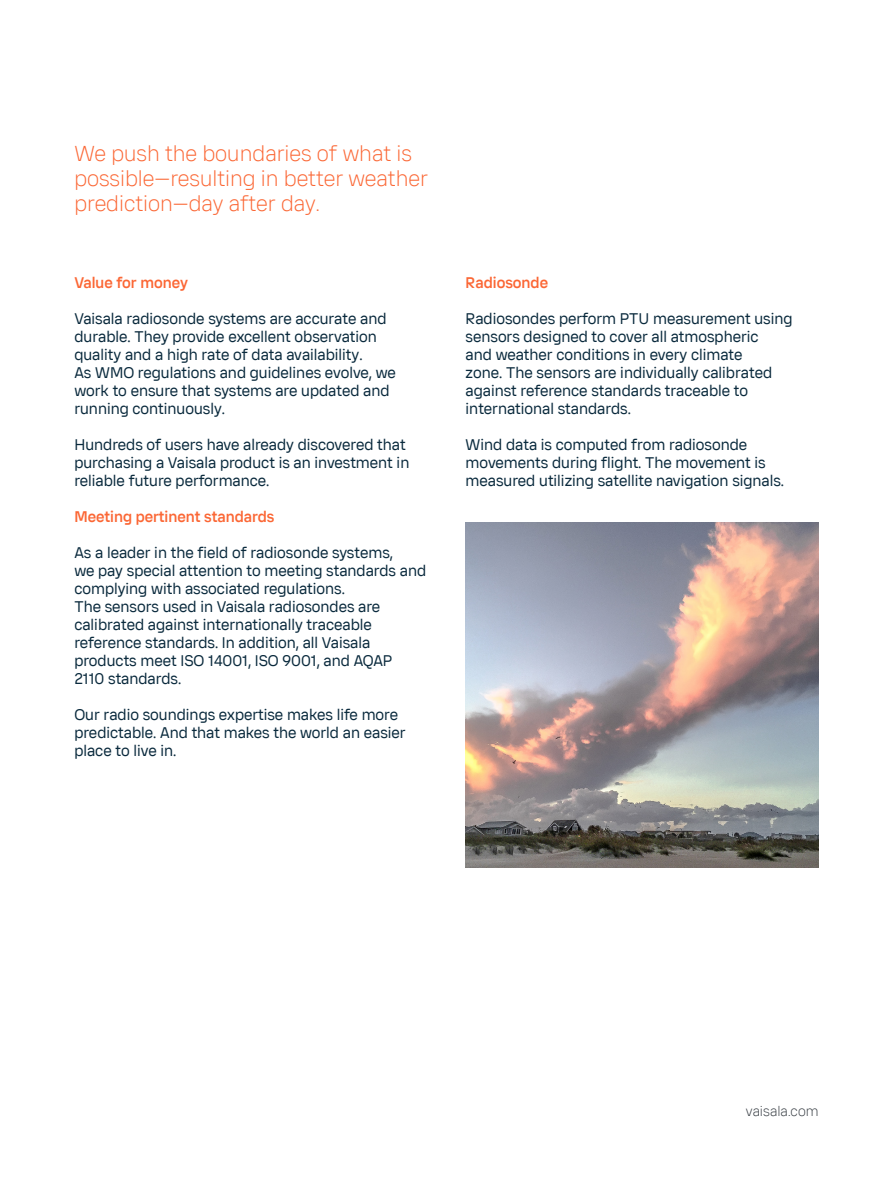
<style>
.page{position:relative;width:893px;height:1191px;background:#fff}
.page>*{position:absolute;margin:0;border:0;box-sizing:border-box;transform-origin:0 0}
.Ingress{font:300 21px/25.2px "Vaisala Sans Beta 01";color:#fb6735}
.Body{font:15px/18px "Vaisala Sans Beta 01";color:#0a2a3d}
.Subheading{font:500 15px "Vaisala Sans Beta 01";color:#fb6735}
.Body-2{font:500 15px "Vaisala Sans Beta 01";color:#fb6735}
.t1{font:300 13.5px "Vaisala Sans Beta 01";color:#343a40}
</style>
<div class="page">
<img style="left:465px;top:522px;width:354px;height:345px">
<p class="Ingress" style="left:74px;top:141px;width:355px">We push the boundaries of what is possible—resulting in better weather prediction—day after day.</p>
<p class="Subheading" style="left:74px;top:273px;width:115px">Value for money</p>
<p class="Body" style="left:74px;top:309px;width:323px">Vaisala radiosonde systems are accurate and durable. They provide excellent observation quality and a high rate of data availability.<br>As WMO regulations and guidelines evolve, we work to ensure that systems are updated and running continuously.</p>
<p class="Body" style="left:74px;top:435px;width:336px">Hundreds of users have already discovered that purchasing a Vaisala product is an investment in reliable future performance.</p>
<p class="Subheading" style="left:74px;top:507px;width:201px">Meeting pertinent standards</p>
<p class="Body" style="left:74px;top:543px;width:353px">As a leader in the field of radiosonde systems,<br>we pay special attention to meeting standards and complying with associated regulations.<br>The sensors used in Vaisala radiosondes are calibrated against internationally traceable reference standards. In addition, all Vaisala products meet ISO 14001, ISO 9001, and AQAP<br>2110 standards.</p>
<p class="Body" style="left:74px;top:705px;width:333px">Our radio soundings expertise makes life more predictable. And that makes the world an easier place to live in.</p>
<p class="Body-2" style="left:466px;top:273px;width:84px">Radiosonde</p>
<p class="Body" style="left:466px;top:309px;width:328px">Radiosondes perform PTU measurement using sensors designed to cover all atmospheric<br>and weather conditions in every climate<br>zone. The sensors are individually calibrated against reference standards traceable to international standards.</p>
<p class="Body" style="left:466px;top:435px;width:320px">Wind data is computed from radiosonde movements during flight. The movement is measured utilizing satellite navigation signals.</p>
<p class="t1" style="left:746px;top:1103px;width:74px">vaisala.com</p>
</div>
